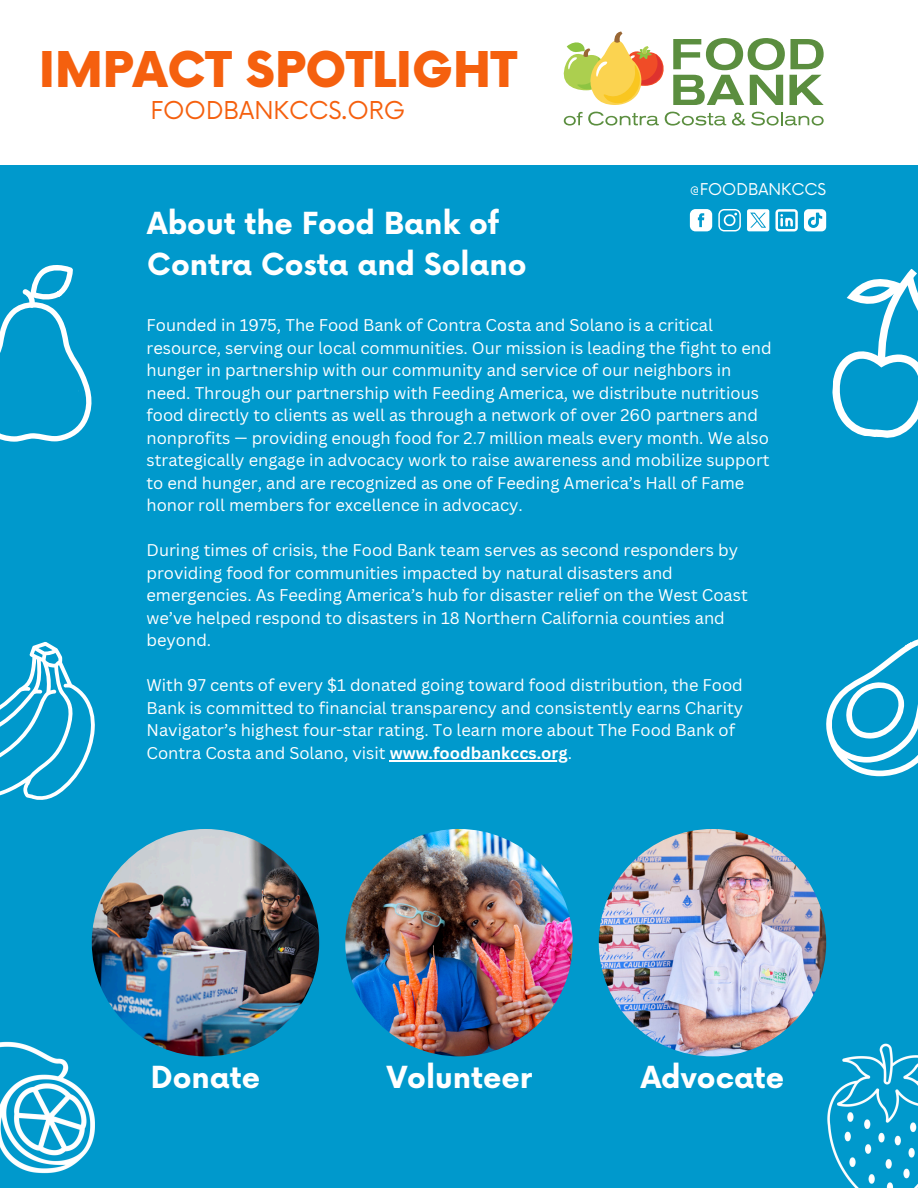
<style>
.page{position:relative;width:918px;height:1188px;background:#fff}
.page>*{position:absolute;margin:0;border:0;box-sizing:border-box;transform-origin:0 0}
.t1{font:900 48px "Now";color:#f5600e}
.t2{font:700 29.7px/40.5px "Now";color:#fff}
.t3{font:24px "Now";color:#f5600e}
.t4{font:16.5px/22.5px "Canva Sans";color:#fff}
.t5{font:15.9px "Now";color:#fff}
.s1{font-weight:700}
</style>
<div class="page">
<div style="left:0;top:165px;width:918px;height:1023px;background:#09c"></div>
<svg style="left:563px;top:32px;width:261px;height:94px"></svg>
<svg style="left:0;top:642px;width:95px;height:158px"></svg>
<svg style="left:832px;top:269px;width:86px;height:169px"></svg>
<svg style="left:826px;top:639px;width:92px;height:137px"></svg>
<svg style="left:0;top:265px;width:92px;height:177px"></svg>
<img style="left:0;top:1041px;width:95px;height:133px">
<img style="left:345px;top:829px;width:228px;height:227px;border-radius:50%">
<img style="left:599px;top:829px;width:227px;height:227px;border-radius:50%">
<img style="left:92px;top:829px;width:227px;height:227px;border-radius:50%">
<img style="left:827px;top:1043px;width:91px;height:145px">
<hr style="left:390px;top:760px;width:178px;height:1px;background:#fff">
<svg style="left:690px;top:209px;width:22px;height:22px"></svg>
<svg style="left:718px;top:209px;width:23px;height:22px"></svg>
<svg style="left:804px;top:209px;width:22px;height:22px"></svg>
<svg style="left:776px;top:209px;width:22px;height:22px"></svg>
<svg style="left:747px;top:209px;width:22px;height:22px"></svg>
<p class="t1" style="left:39px;top:44px;width:480px">IMPACT SPOTLIGHT</p>
<p class="t3" style="left:150px;top:97px;width:256px">FOODBANKCCS.ORG</p>
<p class="t2" style="left:147px;top:205px;width:381px">About the Food Bank of<br>Contra Costa and Solano</p>
<p class="t5" style="left:690px;top:180px;width:138px">@FOODBANKCCS</p>
<h2 class="t4" style="left:147px;top:314px;width:627px">Founded in 1975, The Food Bank of Contra Costa and Solano is a critical resource, serving our local communities. Our mission is leading the fight to end hunger in partnership with our community and service of our neighbors in need. Through our partnership with Feeding America, we distribute nutritious food directly to clients as well as through a network of over 260 partners and nonprofits — providing enough food for 2.7 million meals every month. We also strategically engage in advocacy work to raise awareness and mobilize support to end hunger, and are recognized as one of Feeding America’s Hall of Fame honor roll members for excellence in advocacy.</h2>
<p class="t4" style="left:147px;top:539px;width:603px">During times of crisis, the Food Bank team serves as second responders by providing food for communities impacted by natural disasters and emergencies. As Feeding America’s hub for disaster relief on the West Coast we’ve helped respond to disasters in 18 Northern California counties and beyond.</p>
<p class="t4" style="left:147px;top:674px;width:598px">With 97 cents of every $1 donated going toward food distribution, the Food Bank is committed to financial transparency and consistently earns Charity Navigator’s highest four-star rating. To learn more about The Food Bank of Contra Costa and Solano, visit <span class="s1">www.foodbankccs.org</span>.</p>
<p class="t2" style="left:151px;top:1059px;width:111px">Donate</p>
<p class="t2" style="left:387px;top:1059px;width:147px">Volunteer</p>
<p class="t2" style="left:641px;top:1059px;width:145px">Advocate</p>
</div>
